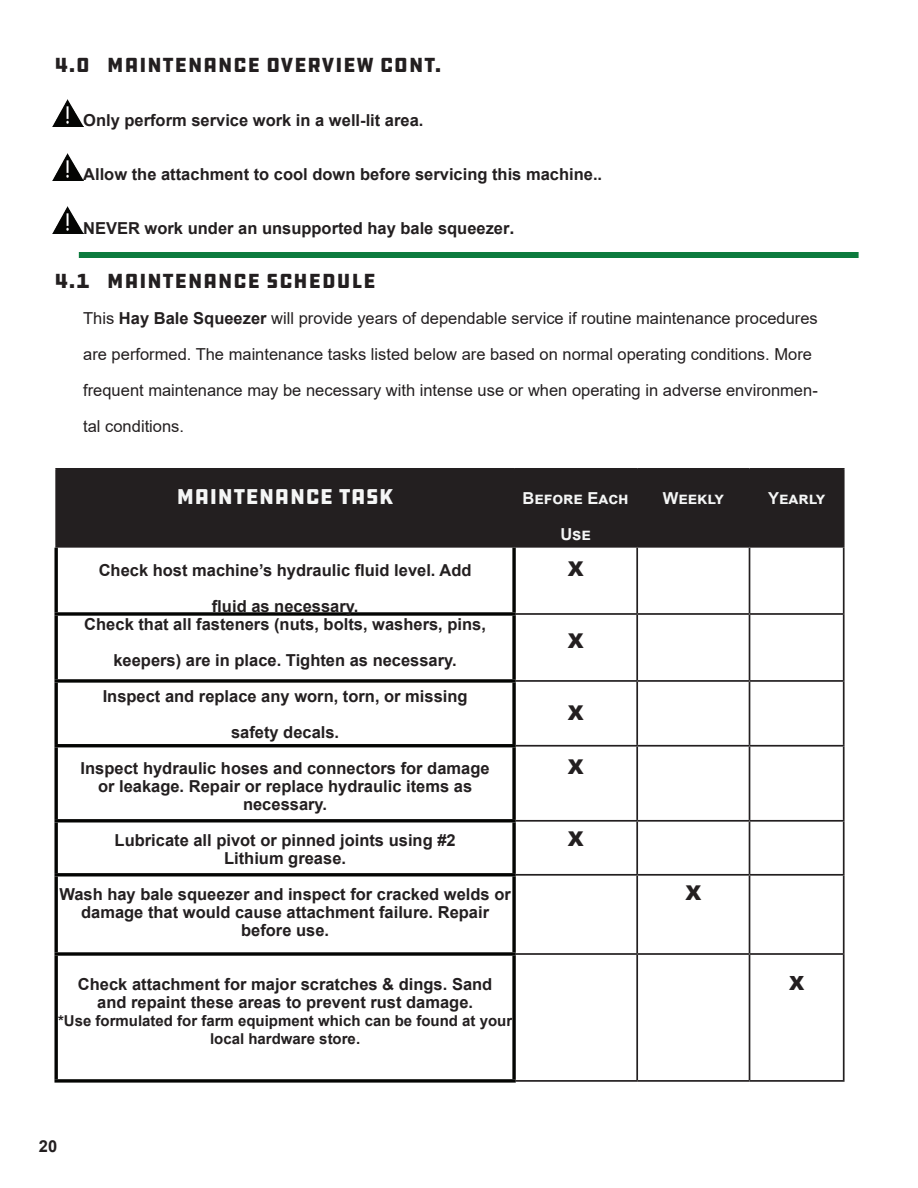
<style>
.page{position:relative;width:918px;height:1188px;background:#fff}
.page>*{position:absolute;margin:0;border:0;box-sizing:border-box;transform-origin:0 0}
.t1{font:22.05px "DDC Hardware";color:#f5f6f6}
.t2{font:21px "DDC Hardware";letter-spacing:.02em;color:#231f20}
.t3{font:900 20.4px "Arial";color:#231f20}
.t4{font:900 19.5px "Arial";color:#231f20}
.t5{font:700 16.5px/18px "Arial";color:#231f20;text-align:center}
.t6{font:16.5px/36px "Arial";color:#231f20}
.t7{font:700 16.5px/36px "Arial";color:#f5f6f6;text-align:center}
.t8{font:700 15px/18px "Arial";color:#231f20;text-align:center}
.s1{font-size:18px}
.s2{font-weight:700}
</style>
<div class="page">
<img style="left:52px;top:99px;width:32px;height:27px">
<img style="left:52px;top:153px;width:32px;height:27px">
<img style="left:52px;top:207px;width:32px;height:27px">
<div style="left:79px;top:252px;width:780px;height:6px;background:#0d7b3e"></div>
<div style="left:57px;top:470px;width:786px;height:76px;background:#231f20"></div>
<hr style="left:636px;top:548px;width:2px;height:65px;background:#231f20">
<hr style="left:749px;top:548px;width:1px;height:65px;background:#231f20">
<hr style="left:843px;top:548px;width:2px;height:65px;background:#231f20">
<hr style="left:516px;top:613px;width:121px;height:2px;background:#231f20">
<hr style="left:637px;top:613px;width:113px;height:2px;background:#231f20">
<hr style="left:636px;top:615px;width:2px;height:65px;background:#231f20">
<hr style="left:750px;top:613px;width:95px;height:2px;background:#231f20">
<hr style="left:749px;top:615px;width:1px;height:65px;background:#231f20">
<hr style="left:843px;top:615px;width:2px;height:65px;background:#231f20">
<hr style="left:516px;top:680px;width:121px;height:2px;background:#231f20">
<hr style="left:637px;top:680px;width:113px;height:2px;background:#231f20">
<hr style="left:636px;top:682px;width:2px;height:63px;background:#231f20">
<hr style="left:750px;top:680px;width:95px;height:2px;background:#231f20">
<hr style="left:749px;top:682px;width:1px;height:63px;background:#231f20">
<hr style="left:843px;top:682px;width:2px;height:63px;background:#231f20">
<hr style="left:516px;top:745px;width:121px;height:2px;background:#231f20">
<hr style="left:637px;top:745px;width:113px;height:2px;background:#231f20">
<hr style="left:636px;top:747px;width:2px;height:73px;background:#231f20">
<hr style="left:750px;top:745px;width:95px;height:2px;background:#231f20">
<hr style="left:749px;top:747px;width:1px;height:73px;background:#231f20">
<hr style="left:843px;top:747px;width:2px;height:73px;background:#231f20">
<hr style="left:516px;top:820px;width:121px;height:2px;background:#231f20">
<hr style="left:637px;top:820px;width:113px;height:2px;background:#231f20">
<hr style="left:636px;top:822px;width:2px;height:52px;background:#231f20">
<hr style="left:750px;top:820px;width:95px;height:2px;background:#231f20">
<hr style="left:749px;top:822px;width:1px;height:52px;background:#231f20">
<hr style="left:843px;top:822px;width:2px;height:52px;background:#231f20">
<hr style="left:516px;top:874px;width:121px;height:2px;background:#231f20">
<hr style="left:637px;top:874px;width:113px;height:2px;background:#231f20">
<hr style="left:636px;top:876px;width:2px;height:77px;background:#231f20">
<hr style="left:750px;top:874px;width:95px;height:2px;background:#231f20">
<hr style="left:749px;top:876px;width:1px;height:77px;background:#231f20">
<hr style="left:843px;top:876px;width:2px;height:77px;background:#231f20">
<hr style="left:516px;top:953px;width:121px;height:2px;background:#231f20">
<hr style="left:637px;top:953px;width:113px;height:2px;background:#231f20">
<hr style="left:636px;top:955px;width:2px;height:125px;background:#231f20">
<hr style="left:750px;top:953px;width:95px;height:2px;background:#231f20">
<hr style="left:749px;top:955px;width:1px;height:125px;background:#231f20">
<hr style="left:843px;top:955px;width:2px;height:125px;background:#231f20">
<hr style="left:516px;top:1080px;width:121px;height:2px;background:#231f20">
<hr style="left:637px;top:1080px;width:113px;height:2px;background:#231f20">
<hr style="left:750px;top:1080px;width:95px;height:2px;background:#231f20">
<hr style="left:55px;top:468px;width:459px;height:2px;background:#231f20">
<hr style="left:55px;top:470px;width:2px;height:76px;background:#231f20">
<hr style="left:514px;top:468px;width:123px;height:2px;background:#231f20">
<hr style="left:513px;top:470px;width:2px;height:76px;background:#231f20">
<hr style="left:637px;top:468px;width:113px;height:2px;background:#231f20">
<hr style="left:636px;top:470px;width:2px;height:76px;background:#231f20">
<hr style="left:750px;top:468px;width:95px;height:2px;background:#231f20">
<hr style="left:749px;top:470px;width:1px;height:76px;background:#231f20">
<hr style="left:843px;top:470px;width:2px;height:76px;background:#231f20">
<hr style="left:55px;top:546px;width:459px;height:2px;background:#231f20">
<hr style="left:514px;top:546px;width:123px;height:2px;background:#231f20">
<hr style="left:637px;top:546px;width:113px;height:2px;background:#231f20">
<hr style="left:750px;top:546px;width:95px;height:2px;background:#231f20">
<svg style="left:54px;top:548px;width:4px;height:64px"></svg>
<svg style="left:512px;top:548px;width:4px;height:64px"></svg>
<svg style="left:54px;top:612px;width:462px;height:4px;background:#292a28"></svg>
<svg style="left:54px;top:616px;width:4px;height:63px"></svg>
<svg style="left:512px;top:616px;width:4px;height:63px"></svg>
<svg style="left:54px;top:679px;width:462px;height:4px;background:#292a28"></svg>
<svg style="left:54px;top:683px;width:4px;height:61px"></svg>
<svg style="left:512px;top:683px;width:4px;height:61px"></svg>
<hr style="left:54px;top:744px;width:462px;height:3px;background:#040503">
<svg style="left:54px;top:747px;width:4px;height:72px"></svg>
<svg style="left:512px;top:747px;width:4px;height:72px"></svg>
<hr style="left:54px;top:819px;width:462px;height:3px;background:#040503">
<svg style="left:54px;top:822px;width:4px;height:51px"></svg>
<svg style="left:512px;top:822px;width:4px;height:51px"></svg>
<hr style="left:54px;top:873px;width:462px;height:3px;background:#040503">
<svg style="left:54px;top:876px;width:4px;height:76px"></svg>
<svg style="left:54px;top:956px;width:4px;height:123px"></svg>
<svg style="left:512px;top:876px;width:4px;height:76px"></svg>
<svg style="left:512px;top:956px;width:4px;height:123px"></svg>
<svg style="left:54px;top:952px;width:462px;height:4px;background:#292a28"></svg>
<svg style="left:54px;top:1079px;width:462px;height:4px;background:#292a28"></svg>
<p class="t2" style="left:54px;top:52px;width:389px">4.0 MAINTENANCE OVERVIEW CONT.</p>
<p class="t5" style="left:83px;top:111px;width:342px">Only perform service work in a well-lit area.</p>
<p class="t5" style="left:83px;top:165px;width:520px">Allow the attachment to cool down before servicing this machine..</p>
<p class="t5" style="left:83px;top:219px;width:433px">NEVER work under an unsupported hay bale squeezer<span class="s1">.</span></p>
<p class="t2" style="left:54px;top:268px;width:323px">4.1 MAINTENANCE SCHEDULE</p>
<p class="t6" style="left:83px;top:300px;width:736px">This <span class="s2">Hay Bale Squeezer</span> will provide years of dependable service if routine maintenance procedures are performed. The maintenance tasks listed below are based on normal operating conditions. More frequent maintenance may be necessary with intense use or when operating in adverse environmen&shy;tal conditions.</p>
<h1 class="t1" style="left:177px;top:483px;width:219px">MAINTENANCE TASK</h1>
<p class="t7" style="left:523px;top:480px;width:108px">Before Each<br>Use</p>
<p class="t7" style="left:663px;top:480px;width:62px">Weekly</p>
<p class="t7" style="left:768px;top:480px;width:58px">Yearly</p>
<p class="t5" style="left:99px;top:552px;width:374px;line-height:36px">Check host machine’s hydraulic fluid level. Add fluid as necessary.</p>
<p class="t3" style="left:568px;top:554px;width:17px">X</p>
<p class="t5" style="left:84px;top:606px;width:403px;line-height:36px">Check that all fasteners (nuts, bolts, washers, pins, keepers) are in place. Tighten as necessary.</p>
<p class="t3" style="left:568px;top:626px;width:17px">X</p>
<p class="t5" style="left:103px;top:678px;width:366px;line-height:36px">Inspect and replace any worn, torn, or missing safety decals.</p>
<p class="t3" style="left:568px;top:698px;width:17px">X</p>
<p class="t5" style="left:81px;top:759px;width:410px">Inspect hydraulic hoses and connectors for damage or leakage. Repair or replace hydraulic items as necessary.</p>
<p class="t3" style="left:568px;top:752px;width:17px">X</p>
<p class="t5" style="left:115px;top:831px;width:343px">Lubricate all pivot or pinned joints using #2<br>Lithium grease.</p>
<p class="t3" style="left:568px;top:824px;width:17px">X</p>
<p class="t5" style="left:59px;top:885px;width:453px">Wash hay bale squeezer and inspect for cracked welds or damage that would cause attachment failure. Repair before use.</p>
<p class="t3" style="left:685px;top:878px;width:17px">X</p>
<p class="t5" style="left:78px;top:975px;width:416px">Check attachment for major scratches &amp; dings. Sand and repaint these areas to prevent rust damage.</p>
<p class="t8" style="left:58px;top:1012px;width:456px">*Use formulated for farm equipment which can be found at your local hardware store.</p>
<p class="t5" style="left:39px;top:1137px;width:20px">20</p>
<p class="t4" style="left:789px;top:969px;width:17px">X</p>
</div>
